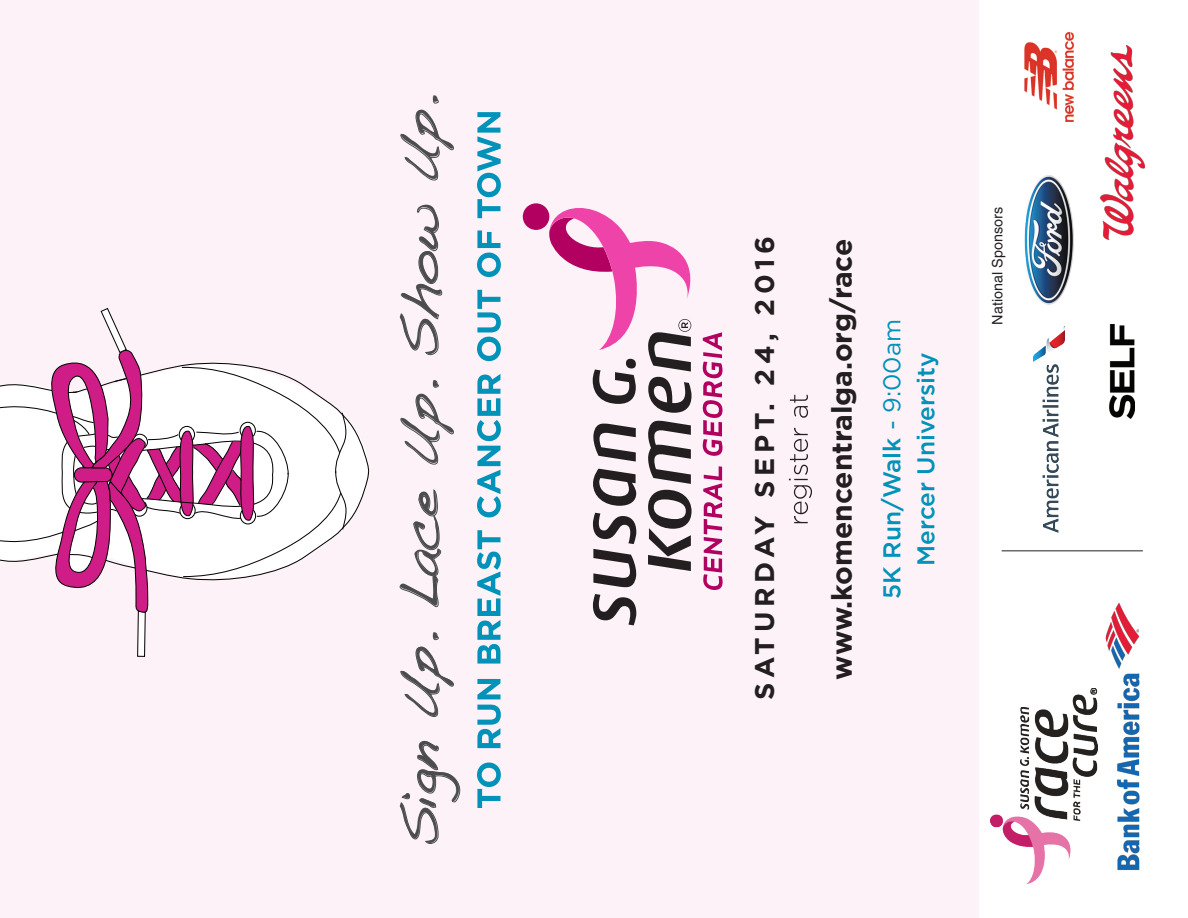
<style>
.page{position:relative;width:1188px;height:918px;background:#fff}
.page>*{position:absolute;margin:0;border:0;box-sizing:border-box;transform-origin:0 0}
.t1{font:46.5px "Dakota";letter-spacing:-.015em;color:#4b4c4d}
.t2{font:700 28.2px "Gotham";color:#231f20}
.t3{font:700 27px "Gotham";letter-spacing:.175em;color:#231f20}
.t4{font:500 24.3px/33.9px "Gotham";color:#0092b9;text-align:center}
.t5{font:14.4px "Helvetica";color:#231f20}
.s1{font-weight:400}
</style>
<div class="page">
<div style="left:0;top:0;width:978px;height:918px;background:#fdf2f7"></div>
<svg style="left:400px;top:741px;width:60px;height:103px"></svg>
<svg style="left:400px;top:647px;width:54px;height:70px"></svg>
<svg style="left:433px;top:632px;width:6px;height:8px"></svg>
<svg style="left:400px;top:489px;width:41px;height:118px"></svg>
<svg style="left:400px;top:394px;width:54px;height:71px"></svg>
<svg style="left:433px;top:380px;width:6px;height:8px"></svg>
<svg style="left:400px;top:205px;width:42px;height:150px"></svg>
<svg style="left:400px;top:110px;width:54px;height:71px"></svg>
<svg style="left:433px;top:96px;width:6px;height:8px"></svg>
<svg style="left:0;top:308px;width:370px;height:349px"></svg>
<svg style="left:477px;top:763px;width:24px;height:45px"></svg>
<svg style="left:477px;top:705px;width:24px;height:43px"></svg>
<svg style="left:477px;top:679px;width:23px;height:20px"></svg>
<svg style="left:477px;top:530px;width:24px;height:134px"></svg>
<svg style="left:477px;top:374px;width:24px;height:143px"></svg>
<svg style="left:477px;top:290px;width:24px;height:71px"></svg>
<svg style="left:477px;top:230px;width:24px;height:47px"></svg>
<svg style="left:477px;top:112px;width:24px;height:106px"></svg>
<svg style="left:523px;top:203px;width:200px;height:422px"></svg>
<svg style="left:789px;top:428px;width:23px;height:95px"></svg>
<svg style="left:790px;top:395px;width:18px;height:23px"></svg>
<img style="left:1026px;top:602px;width:114px;height:282px">
<img style="left:991px;top:688px;width:106px;height:195px">
<hr style="left:1002px;top:550px;width:141px;height:1px;background:#231f20">
<img style="left:1101px;top:45px;width:43px;height:195px">
<img style="left:1109px;top:324px;width:25px;height:95px">
<img style="left:1033px;top:326px;width:31px;height:207px">
<img style="left:1024px;top:175px;width:50px;height:130px">
<img style="left:1024px;top:32px;width:50px;height:90px">
<h1 class="t1" style="left:391px;top:847px;width:753px;rotate:-90deg">Sign Up. Lace Up. Show Up.</h1>
<p class="t3" style="left:747px;top:700px;width:466px;rotate:-90deg">SATURDAY SEPT. 24, 2016</p>
<p class="t2" style="left:823px;top:680px;width:443px;rotate:-90deg">www.komencentralga.org/race</p>
<p class="t4" style="left:875px;top:599px;width:281px;rotate:-90deg">5K Run/Walk <span class="s1">- 9:00am<br></span>Mercer University</p>
<p class="t5" style="left:989px;top:325px;width:119px;rotate:-90deg">National Sponsors</p>
</div>
